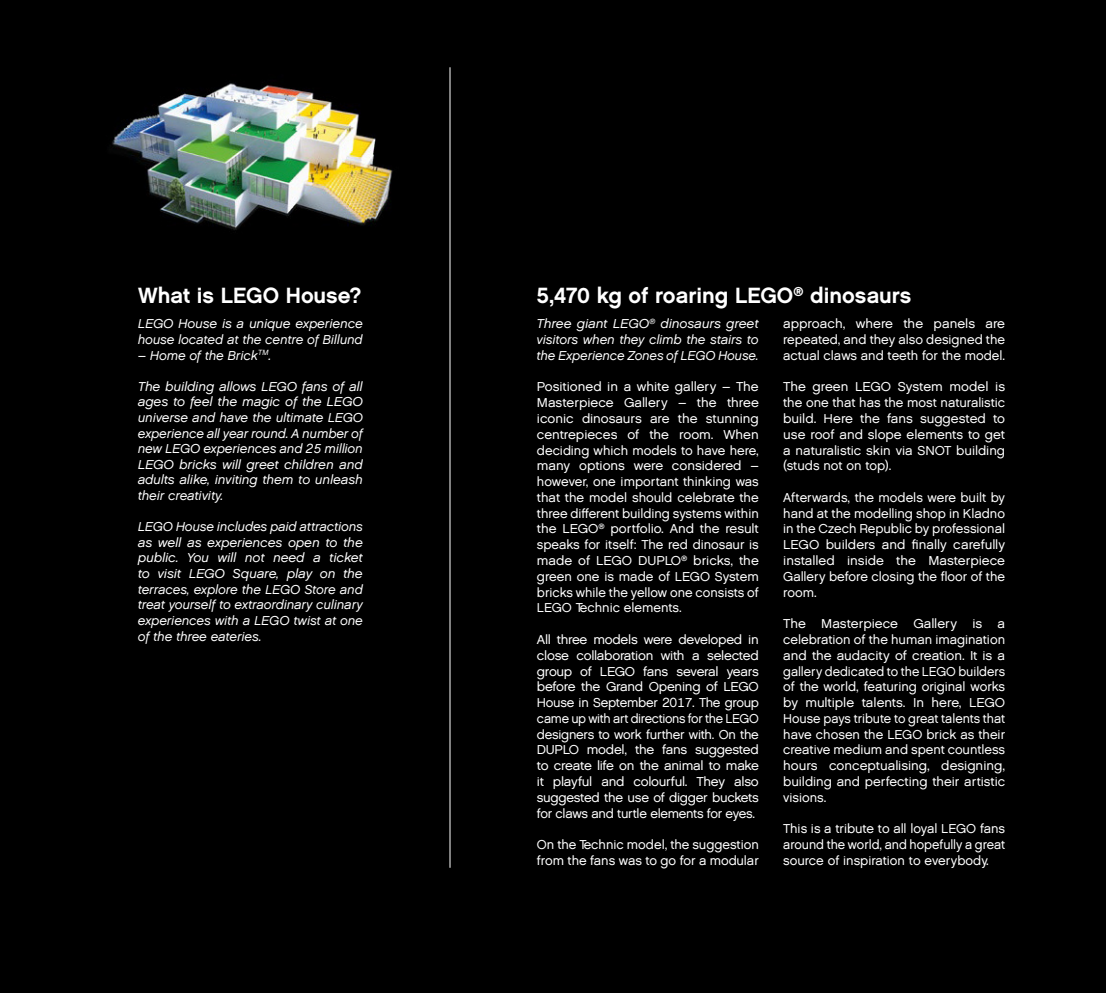
<style>
.page{position:relative;width:1106px;height:993px;background:#fff}
.page>*{position:absolute;margin:0;border:0;box-sizing:border-box;transform-origin:0 0}
.t1{font:700 22px "LEGO Chalet 60";color:#fff}
.t2{font:13px/15.8px "LEGO Chalet 60 Tab";color:#fff;text-align:justify}
.t3{font:italic 13px/15.6px "LEGO Chalet 60 Tab";color:#fff;text-align:justify}
</style>
<div class="page">
<div style="left:0;top:0;width:1106px;height:992px;background:#000"></div>
<hr style="left:449px;top:67px;width:1px;height:800px;background:#fff">
<img style="left:112px;top:83px;width:281px;height:147px">
<p class="t1" style="left:138px;top:282px;width:225px">What is LEGO House?</p>
<p class="t3" style="left:138px;top:316px;width:226px">LEGO House is a unique experience house located at the centre of Billund</p>
<p class="t3" style="left:138px;top:347px;width:135px">– Home of the Brick<sup>TM</sup>.</p>
<p class="t3" style="left:138px;top:378px;width:226px">The building allows LEGO fans of all ages to feel the magic of the LEGO universe and have the ultimate LEGO experience all year round. A number of new LEGO experiences and 25 million LEGO bricks will greet children and adults alike, inviting them to unleash their creativity.</p>
<p class="t3" style="left:138px;top:518px;width:226px">LEGO House includes paid attractions as well as experiences open to the public. You will not need a ticket to visit LEGO Square, play on the terraces, explore the LEGO Store and treat yourself to extraordinary culinary experiences with a LEGO twist at one of the three eateries.</p>
<p class="t1" style="left:537px;top:282px;width:376px">5,470 kg of roaring LEGO<sup>®</sup> dinosaurs</p>
<p class="t3" style="left:537px;top:316px;width:223px">Three giant LEGO<sup>®</sup> dinosaurs greet visitors when they climb the stairs to the Experience Zones of LEGO House.</p>
<p class="t2" style="left:537px;top:379px;width:223px">Positioned in a white gallery – The Masterpiece Gallery – the three iconic dinosaurs are the stunning centrepieces of the room. When deciding which models to have here, many options were considered – however, one important thinking was that the model should celebrate the three different building systems within the LEGO<sup>®</sup> portfolio. And the result speaks for itself: The red dinosaur is made of LEGO DUPLO<sup>®</sup> bricks, the green one is made of LEGO System bricks while the yellow one consists of LEGO Technic elements.</p>
<p class="t2" style="left:537px;top:631px;width:223px">All three models were developed in close collaboration with a selected group of LEGO fans several years before the Grand Opening of LEGO House in September 2017. The group came up with art directions for the LEGO designers to work further with. On the DUPLO model, the fans suggested to create life on the animal to make it playful and colourful. They also suggested the use of digger buckets for claws and turtle elements for eyes.</p>
<p class="t2" style="left:537px;top:836px;width:223px">On the Technic model, the suggestion from the fans was to go for a modular</p>
<p class="t2" style="left:783px;top:316px;width:223px">approach, where the panels are repeated, and they also designed the actual claws and teeth for the model.</p>
<p class="t2" style="left:783px;top:379px;width:223px">The green LEGO System model is the one that has the most naturalistic build. Here the fans suggested to use roof and slope elements to get a naturalistic skin via SNOT building (studs not on top).</p>
<p class="t2" style="left:783px;top:489px;width:223px">Afterwards, the models were built by hand at the modelling shop in Kladno in the Czech Republic by professional LEGO builders and finally carefully installed inside the Masterpiece Gallery before closing the floor of the room.</p>
<p class="t2" style="left:783px;top:615px;width:223px">The Masterpiece Gallery is a celebration of the human imagination and the audacity of creation. It is a gallery dedicated to the LEGO builders of the world, featuring original works by multiple talents. In here, LEGO House pays tribute to great talents that have chosen the LEGO brick as their creative medium and spent countless hours conceptualising, designing, building and perfecting their artistic visions.</p>
<p class="t2" style="left:783px;top:820px;width:223px">This is a tribute to all loyal LEGO fans around the world, and hopefully a great source of inspiration to everybody.</p>
</div>
